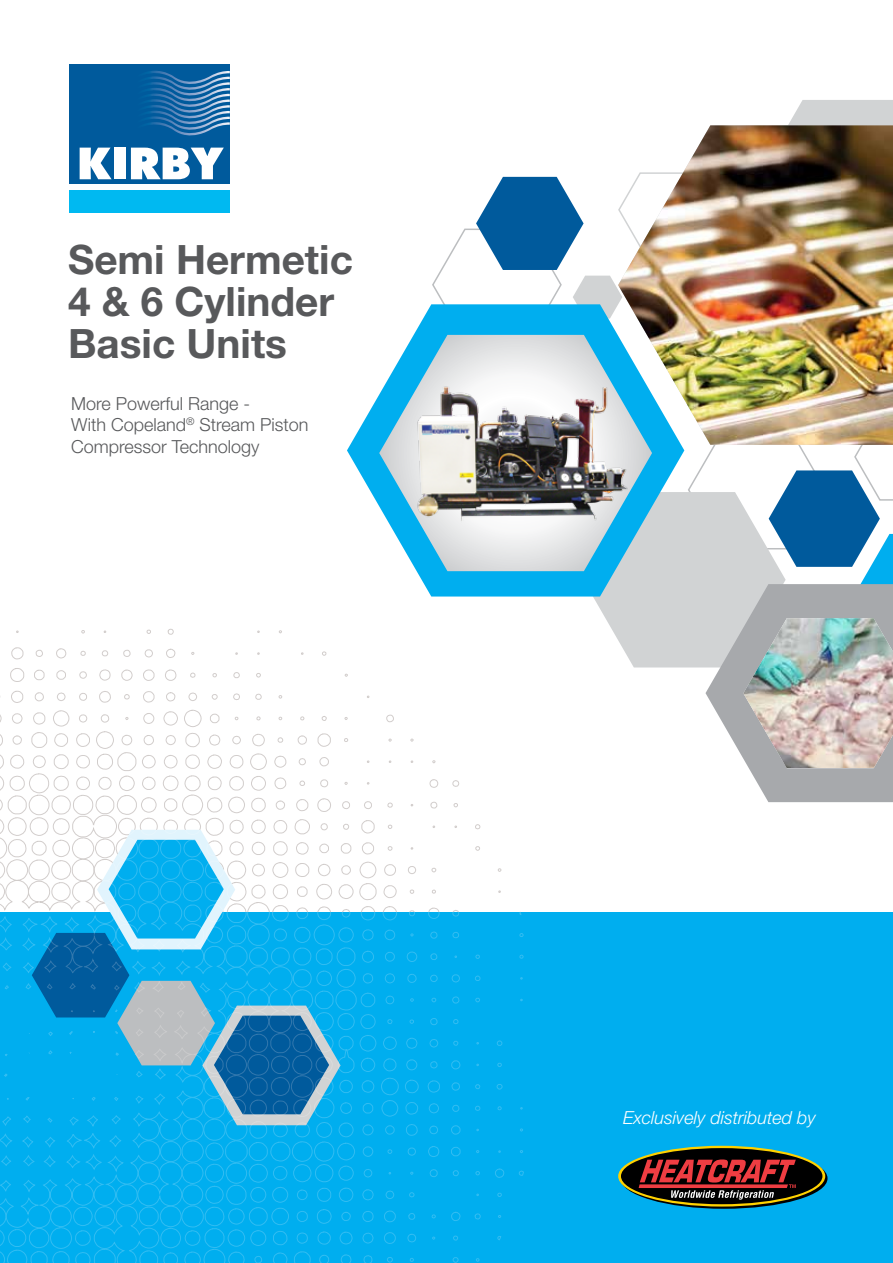
<style>
.page{position:relative;width:893px;height:1263px;background:#fff}
.page>*{position:absolute;margin:0;border:0;box-sizing:border-box;transform-origin:0 0}
.t1{font:700 40.5px/42px "Helvetica Neue LT Std";color:#58595b}
.t2{font:300 18px/21.6px "Helvetica Neue LT Std";color:#58595b}
.t3{font:italic 300 18px "Helvetica Neue LT Std";color:#fff}
</style>
<div class="page">
<svg style="left:584px;top:276px;width:34px;height:28px"></svg>
<svg style="left:347px;top:304px;width:271px;height:292px"></svg>
<div style="left:0;top:912px;width:893px;height:351px;background:#00aeef"></div>
<svg style="left:788px;top:100px;width:105px;height:25px;background:#d4d6d6"></svg>
<img style="left:618px;top:125px;width:275px;height:287px">
<svg style="left:379px;top:335px;width:273px;height:236px"></svg>
<div style="left:70px;top:64px;width:160px;height:120px;background:#005a9c"></div>
<div style="left:70px;top:191px;width:160px;height:22px;background:#00b9f1"></div>
<svg style="left:80px;top:148px;width:32px;height:31px"></svg>
<div style="left:114px;top:148px;width:12px;height:31px;background:#fff"></div>
<svg style="left:131px;top:148px;width:93px;height:31px"></svg>
<svg style="left:147px;top:71px;width:83px;height:65px"></svg>
<svg style="left:167px;top:629px;width:7px;height:6px"></svg>
<svg style="left:146px;top:629px;width:5px;height:5px"></svg>
<svg style="left:81px;top:630px;width:4px;height:4px"></svg>
<svg style="left:11px;top:647px;width:13px;height:13px"></svg>
<svg style="left:56px;top:648px;width:11px;height:11px"></svg>
<svg style="left:166px;top:648px;width:10px;height:10px"></svg>
<svg style="left:144px;top:649px;width:9px;height:9px"></svg>
<svg style="left:35px;top:649px;width:8px;height:8px"></svg>
<svg style="left:123px;top:649px;width:8px;height:8px"></svg>
<svg style="left:102px;top:650px;width:7px;height:7px"></svg>
<svg style="left:80px;top:651px;width:6px;height:5px"></svg>
<svg style="left:322px;top:651px;width:5px;height:5px"></svg>
<svg style="left:429px;top:779px;width:10px;height:9px"></svg>
<svg style="left:452px;top:780px;width:7px;height:7px"></svg>
<svg style="left:430px;top:801px;width:8px;height:7px"></svg>
<svg style="left:453px;top:803px;width:5px;height:5px"></svg>
<svg style="left:475px;top:824px;width:6px;height:6px"></svg>
<svg style="left:475px;top:846px;width:5px;height:5px"></svg>
<svg style="left:408px;top:866px;width:8px;height:8px"></svg>
<svg style="left:431px;top:868px;width:6px;height:5px"></svg>
<svg style="left:498px;top:868px;width:4px;height:4px"></svg>
<svg style="left:409px;top:889px;width:6px;height:5px"></svg>
<svg style="left:432px;top:889px;width:4px;height:5px"></svg>
<svg style="left:428px;top:907px;width:12px;height:12px"></svg>
<svg style="left:452px;top:910px;width:7px;height:7px"></svg>
<svg style="left:409px;top:910px;width:6px;height:6px"></svg>
<svg style="left:430px;top:931px;width:8px;height:8px"></svg>
<svg style="left:452px;top:932px;width:7px;height:6px"></svg>
<svg style="left:519px;top:933px;width:5px;height:4px"></svg>
<svg style="left:410px;top:933px;width:4px;height:4px"></svg>
<svg style="left:406px;top:952px;width:12px;height:10px"></svg>
<svg style="left:430px;top:953px;width:7px;height:7px"></svg>
<svg style="left:475px;top:954px;width:5px;height:5px"></svg>
<svg style="left:519px;top:954px;width:5px;height:5px"></svg>
<svg style="left:407px;top:974px;width:10px;height:9px"></svg>
<svg style="left:451px;top:974px;width:9px;height:9px"></svg>
<svg style="left:430px;top:975px;width:8px;height:7px"></svg>
<svg style="left:475px;top:976px;width:5px;height:5px"></svg>
<svg style="left:452px;top:996px;width:8px;height:7px"></svg>
<svg style="left:431px;top:997px;width:6px;height:6px"></svg>
<svg style="left:475px;top:997px;width:5px;height:6px"></svg>
<svg style="left:410px;top:998px;width:4px;height:4px"></svg>
<svg style="left:430px;top:1018px;width:8px;height:7px"></svg>
<svg style="left:453px;top:1019px;width:6px;height:5px"></svg>
<svg style="left:409px;top:1019px;width:5px;height:5px"></svg>
<svg style="left:406px;top:1037px;width:12px;height:12px"></svg>
<svg style="left:429px;top:1039px;width:10px;height:9px"></svg>
<svg style="left:497px;top:1040px;width:5px;height:6px"></svg>
<svg style="left:453px;top:1041px;width:5px;height:5px"></svg>
<svg style="left:406px;top:1059px;width:12px;height:12px"></svg>
<svg style="left:451px;top:1060px;width:10px;height:10px"></svg>
<svg style="left:430px;top:1061px;width:8px;height:8px"></svg>
<svg style="left:497px;top:1062px;width:5px;height:5px"></svg>
<svg style="left:405px;top:1079px;width:14px;height:15px"></svg>
<svg style="left:428px;top:1080px;width:12px;height:13px"></svg>
<svg style="left:451px;top:1082px;width:9px;height:9px"></svg>
<svg style="left:496px;top:1084px;width:7px;height:6px"></svg>
<svg style="left:475px;top:1084px;width:5px;height:5px"></svg>
<svg style="left:405px;top:1102px;width:13px;height:13px"></svg>
<svg style="left:428px;top:1103px;width:11px;height:11px"></svg>
<svg style="left:452px;top:1105px;width:8px;height:7px"></svg>
<svg style="left:475px;top:1106px;width:6px;height:5px"></svg>
<svg style="left:497px;top:1106px;width:5px;height:4px"></svg>
<svg style="left:406px;top:1124px;width:12px;height:12px"></svg>
<svg style="left:451px;top:1125px;width:10px;height:10px"></svg>
<svg style="left:429px;top:1125px;width:9px;height:9px"></svg>
<svg style="left:428px;top:1146px;width:11px;height:11px"></svg>
<svg style="left:451px;top:1147px;width:10px;height:9px"></svg>
<svg style="left:407px;top:1147px;width:9px;height:9px"></svg>
<svg style="left:495px;top:1168px;width:9px;height:10px"></svg>
<svg style="left:429px;top:1169px;width:9px;height:8px"></svg>
<svg style="left:453px;top:1170px;width:6px;height:6px"></svg>
<svg style="left:519px;top:1170px;width:5px;height:6px"></svg>
<svg style="left:475px;top:1171px;width:5px;height:5px"></svg>
<svg style="left:409px;top:1192px;width:6px;height:6px"></svg>
<svg style="left:497px;top:1192px;width:5px;height:5px"></svg>
<svg style="left:451px;top:1211px;width:10px;height:10px"></svg>
<svg style="left:408px;top:1213px;width:7px;height:7px"></svg>
<svg style="left:474px;top:1213px;width:7px;height:7px"></svg>
<svg style="left:431px;top:1214px;width:5px;height:4px"></svg>
<svg style="left:407px;top:1233px;width:9px;height:10px"></svg>
<svg style="left:453px;top:1235px;width:5px;height:6px"></svg>
<svg style="left:497px;top:1236px;width:4px;height:5px"></svg>
<svg style="left:0;top:668px;width:399px;height:595px"></svg>
<svg style="left:452px;top:1257px;width:7px;height:6px"></svg>
<svg style="left:410px;top:1258px;width:4px;height:4px"></svg>
<svg style="left:476px;top:1258px;width:4px;height:4px"></svg>
<svg style="left:431px;top:177px;width:153px;height:165px"></svg>
<svg style="left:583px;top:412px;width:310px;height:390px"></svg>
<img style="left:743px;top:618px;width:150px;height:150px">
<svg style="left:620px;top:1148px;width:207px;height:61px"></svg>
<svg style="left:618px;top:1146px;width:207px;height:60px"></svg>
<div style="left:621px;top:1148px;width:201px;height:56px;background:#000;border-radius:50%"></div>
<svg style="left:639px;top:1159px;width:157px;height:40px"></svg>
<img style="left:395px;top:383px;width:250px;height:146px">
<h1 class="t1" style="left:68px;top:238px;width:286px">Semi Hermetic<br>4 &amp; 6 Cylinder<br>Basic Units</h1>
<p class="t2" style="left:71px;top:392px;width:239px">More Powerful Range -<br>With Copeland<sup>®</sup> Stream Piston<br>Compressor Technology</p>
<p class="t3" style="left:623px;top:1107px;width:194px">Exclusively distributed by</p>
</div>
